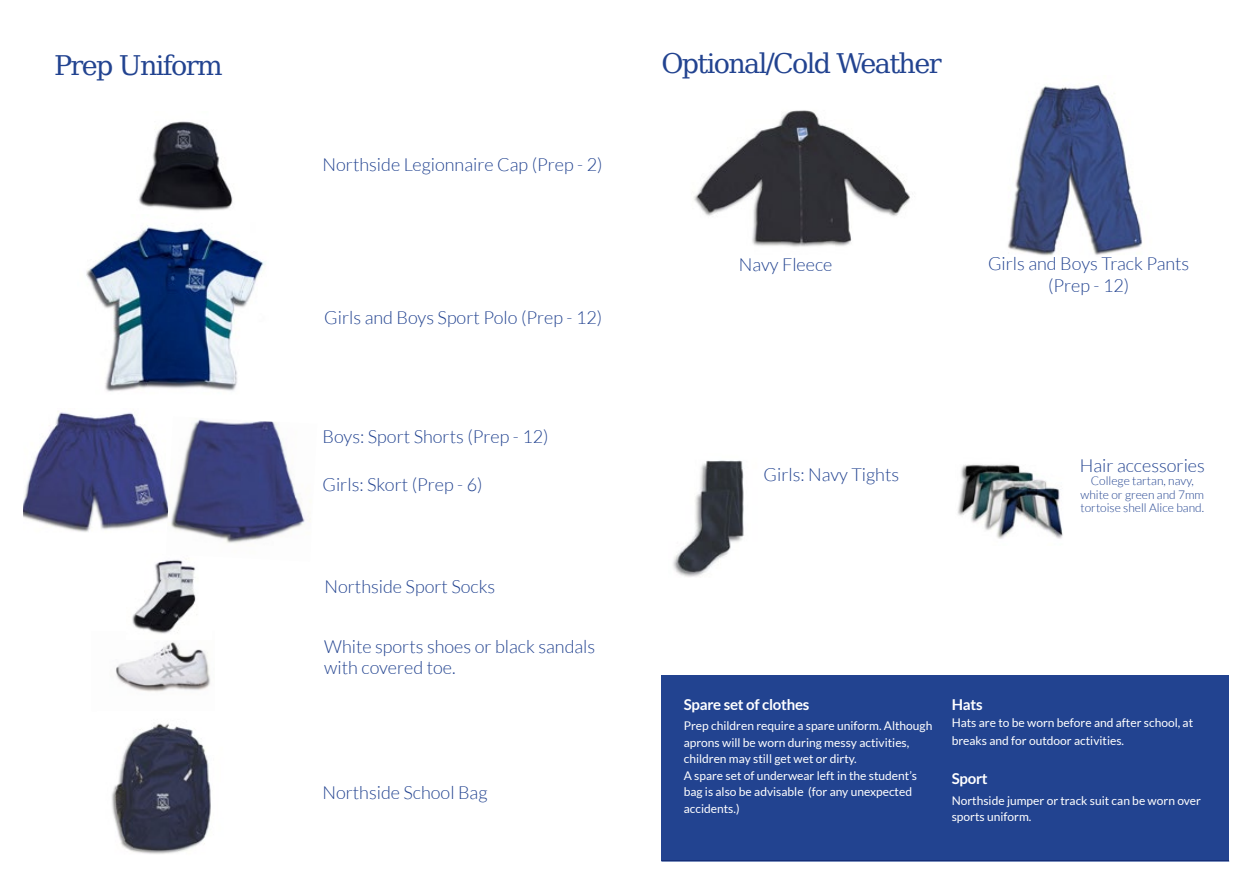
<style>
.page{position:relative;width:1259px;height:893px;background:#fff}
.page>*{position:absolute;margin:0;border:0;box-sizing:border-box;transform-origin:0 0}
.t1{font:27px "Bitstream Vera Serif";letter-spacing:-.06em;color:#224390}
.t2{font:300 18px/21px "Lato";color:#224390}
.t3{font:700 15px "Lato";letter-spacing:-.015em;color:#fff}
.t4{font:12px/16.5px "Lato";color:#fff}
.t5{font:300 12px/13.5px "Lato";color:#224390;text-align:center}
</style>
<div class="page">
<img style="left:138px;top:121px;width:95px;height:90px">
<div style="left:661px;top:675px;width:567px;height:185px;background:#224390"></div>
<hr style="left:661px;top:861px;width:568px;height:1px;background:#224390">
<img style="left:86px;top:225px;width:179px;height:167px">
<img style="left:23px;top:411px;width:143px;height:121px">
<img style="left:116px;top:642px;width:95px;height:50px">
<img style="left:694px;top:110px;width:216px;height:137px">
<img style="left:1008px;top:85px;width:135px;height:171px">
<img style="left:111px;top:723px;width:100px;height:131px">
<img style="left:132px;top:560px;width:65px;height:74px">
<img style="left:166px;top:419px;width:144px;height:143px">
<img style="left:673px;top:460px;width:71px;height:117px">
<img style="left:957px;top:464px;width:106px;height:75px">
<h1 class="t1" style="left:54px;top:49px;width:170px">Prep Uniform</h1>
<h2 class="t2" style="left:322px;top:155px;width:281px">Northside Legionnaire Cap (Prep - 2)</h2>
<h2 class="t2" style="left:324px;top:308px;width:279px">Girls and Boys Sport Polo (Prep - 12)</h2>
<h2 class="t2" style="left:322px;top:426px;width:228px">Boys: Sport Shorts (Prep - 12)</h2>
<h2 class="t2" style="left:322px;top:474px;width:161px">Girls: Skort (Prep - 6)</h2>
<h2 class="t2" style="left:324px;top:576px;width:172px">Northside Sport Socks</h2>
<h2 class="t2" style="left:324px;top:636px;width:272px">White sports shoes or black sandals with covered toe.</h2>
<h2 class="t2" style="left:322px;top:782px;width:167px">Northside School Bag</h2>
<h1 class="t1" style="left:661px;top:48px;width:282px">Optional/Cold Weather</h1>
<h2 class="t2" style="left:739px;top:254px;width:95px">Navy Fleece</h2>
<h2 class="t2" style="left:988px;top:253px;width:203px;line-height:22.2px;text-align:center">Girls and Boys Track Pants (Prep - 12)</h2>
<h2 class="t2" style="left:763px;top:464px;width:137px">Girls: Navy Tights</h2>
<h2 class="t2" style="left:1079px;top:455px;width:127px">Hair accessories</h2>
<p class="t5" style="left:1080px;top:474px;width:125px">College tartan, navy, white or green and 7mm tortoise shell Alice band.</p>
<p class="t3" style="left:684px;top:695px;width:127px">Spare set of clothes</p>
<p class="t4" style="left:684px;top:718px;width:250px">Prep children require a spare uniform. Although aprons will be worn during messy activities, children may still get wet or dirty.<br>A spare set of underwear left in the student’s bag is also be advisable (for any unexpected accidents.)</p>
<p class="t3" style="left:951px;top:695px;width:32px">Hats</p>
<p class="t4" style="left:951px;top:714px;width:243px;line-height:18px">Hats are to be worn before and after school, at breaks and for outdoor activities.</p>
<p class="t3" style="left:951px;top:770px;width:38px">Sport</p>
<p class="t4" style="left:951px;top:792px;width:251px">Northside jumper or track suit can be worn over sports uniform.</p>
</div>
